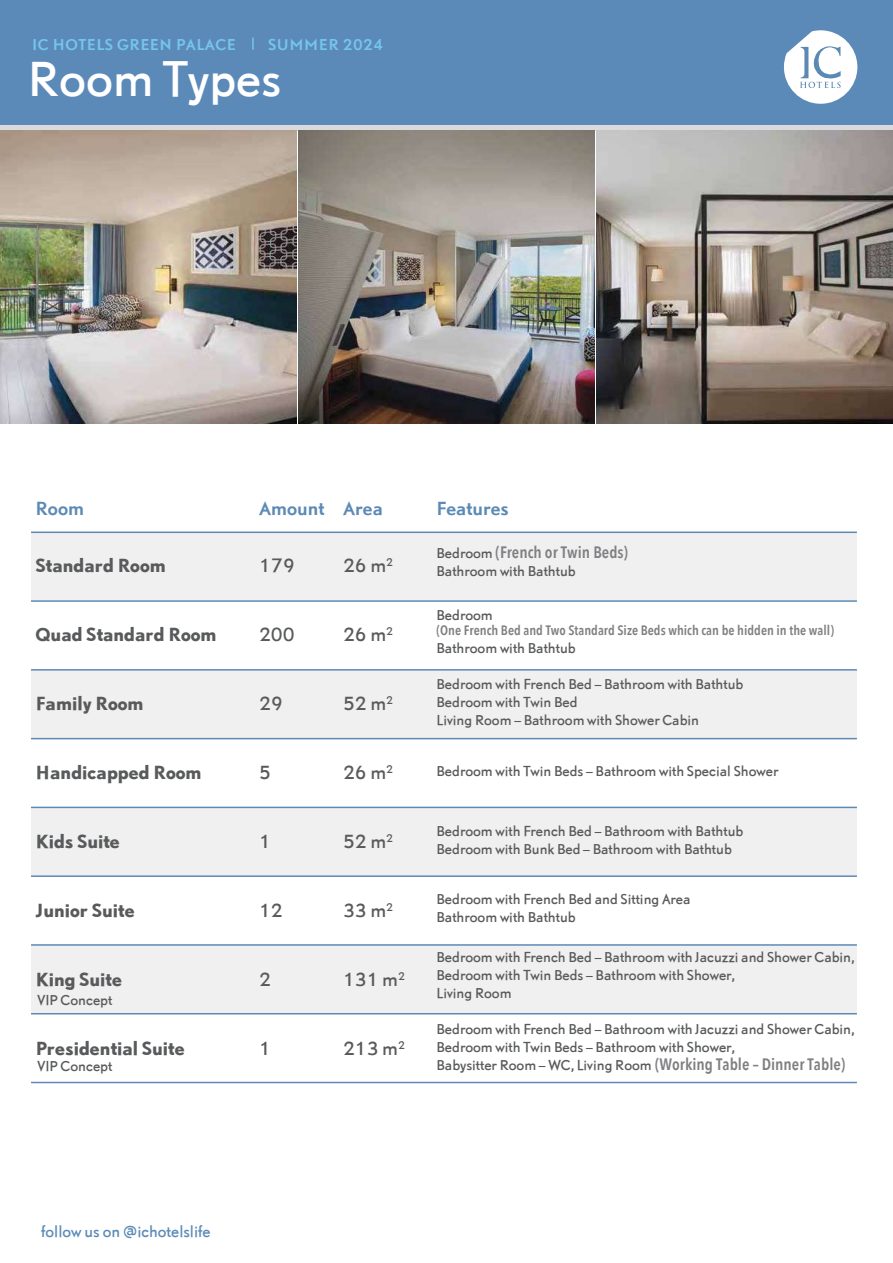
<style>
.page{position:relative;width:893px;height:1263px;background:#fff}
.page>*{position:absolute;margin:0;border:0;box-sizing:border-box;transform-origin:0 0}
.t1{font:46.5px "Nobel Listing UN Regular";color:#fff}
.t2{font:18px "Nobel Listing UN Bold";color:#585a5b}
.t3{font:18px "Nobel Listing UN Regular";color:#585a5b}
.t4{font:700 18px "Nobel Listing UN Medium";color:#5d8ab5}
.t5{font:600 16.5px "Avenir Next Condensed";color:#808083}
.t6{font:700 15px "Nobel Listing UN Medium";letter-spacing:.035em;color:#75c5ea}
.t7{font:15px "Nobel Listing UN Regular";color:#5c8ab8}
.t8{font:600 13.65px "Avenir Next Condensed";color:#808083}
.t9{font:13.5px/18px "Nobel Listing UN Regular";color:#585a5b}
.s1{font-family:"Nobel Listing UN Regular";font-weight:400;font-size:13.5px;color:#585a5b}
.s2{font-family:"Avenir Next Condensed";font-weight:600;font-size:16.5px;color:#808083}
</style>
<div class="page">
<div style="left:31px;top:533px;width:826px;height:67px;background:#f1f0f1"></div>
<div style="left:31px;top:671px;width:826px;height:67px;background:#f1f0f1"></div>
<div style="left:31px;top:808px;width:826px;height:67px;background:#f1f0f1"></div>
<div style="left:31px;top:946px;width:826px;height:67px;background:#f1f0f1"></div>
<hr style="left:31px;top:600px;width:826px;height:2px;background:#5d8ab5">
<hr style="left:31px;top:669px;width:826px;height:2px;background:#5d8ab5">
<hr style="left:31px;top:807px;width:826px;height:1px;background:#5d8ab5">
<hr style="left:31px;top:875px;width:826px;height:2px;background:#5d8ab5">
<hr style="left:31px;top:944px;width:826px;height:2px;background:#5d8ab5">
<hr style="left:31px;top:1013px;width:826px;height:1px;background:#5d8ab5">
<hr style="left:31px;top:1082px;width:826px;height:1px;background:#5d8ab5">
<hr style="left:31px;top:738px;width:826px;height:1px;background:#5d8ab5">
<hr style="left:31px;top:531px;width:826px;height:2px;background:#5d8ab5">
<div style="left:1px;top:124px;width:892px;height:6px;background:#dad9db"></div>
<div style="left:0;top:0;width:893px;height:125px;background:#5c8ab8"></div>
<svg style="left:252px;top:38px;width:2px;height:12px"></svg>
<svg style="left:784px;top:30px;width:73px;height:74px"></svg>
<img style="left:0;top:131px;width:296px;height:292px">
<img style="left:298px;top:131px;width:297px;height:292px">
<img style="left:597px;top:131px;width:296px;height:292px">
<p class="t6" style="left:32px;top:34px;width:205px">IC HOTELS GREEN PALACE</p>
<p class="t6" style="left:268px;top:34px;width:117px">SUMMER 2024</p>
<h1 class="t1" style="left:28px;top:47px;width:255px">Room Types</h1>
<h2 class="t4" style="left:36px;top:496px;width:50px">Room</h2>
<h2 class="t4" style="left:259px;top:496px;width:125px">Amount Area</h2>
<h2 class="t2" style="left:36px;top:553px;width:132px">Standard Room</h2>
<h2 class="t3" style="left:259px;top:553px;width:37px">179</h2>
<h2 class="t3" style="left:343px;top:553px;width:52px">26 m<sup>2</sup></h2>
<h2 class="t2" style="left:36px;top:622px;width:183px">Quad Standard Room</h2>
<h2 class="t3" style="left:259px;top:622px;width:37px">200</h2>
<h2 class="t3" style="left:343px;top:622px;width:52px">26 m<sup>2</sup></h2>
<h2 class="t2" style="left:36px;top:691px;width:110px">Family Room</h2>
<h2 class="t3" style="left:259px;top:691px;width:25px">29</h2>
<h2 class="t3" style="left:343px;top:691px;width:52px">52 m<sup>2</sup></h2>
<h2 class="t2" style="left:36px;top:760px;width:168px">Handicapped Room</h2>
<h2 class="t3" style="left:259px;top:760px;width:13px">5</h2>
<h2 class="t3" style="left:343px;top:760px;width:52px">26 m<sup>2</sup></h2>
<h2 class="t2" style="left:36px;top:829px;width:86px">Kids Suite</h2>
<h2 class="t3" style="left:259px;top:829px;width:13px">1</h2>
<h2 class="t3" style="left:343px;top:829px;width:52px">52 m<sup>2</sup></h2>
<h2 class="t2" style="left:36px;top:898px;width:101px">Junior Suite</h2>
<h2 class="t3" style="left:259px;top:898px;width:25px">12</h2>
<h2 class="t3" style="left:343px;top:898px;width:52px">33 m<sup>2</sup></h2>
<h2 class="t2" style="left:36px;top:967px;width:88px">King Suite</h2>
<h2 class="t3" style="left:259px;top:967px;width:13px">2</h2>
<h2 class="t3" style="left:343px;top:967px;width:64px">131 m<sup>2</sup></h2>
<p class="t9" style="left:38px;top:990px;width:76px">VIP Concept</p>
<h2 class="t2" style="left:36px;top:1036px;width:151px">Presidential Suite</h2>
<h2 class="t3" style="left:259px;top:1036px;width:13px">1</h2>
<h2 class="t3" style="left:343px;top:1036px;width:64px">213 m<sup>2</sup></h2>
<p class="t9" style="left:38px;top:1057px;width:76px">VIP Concept</p>
<h2 class="t4" style="left:436px;top:496px;width:74px">Features</h2>
<p class="t5" style="left:436px;top:538px;width:193px"><span class="s1">Bedroom</span> (French or Twin Beds)</p>
<p class="t9" style="left:436px;top:562px;width:141px">Bathroom with Bathtub</p>
<p class="t9" style="left:436px;top:605px;width:58px">Bedroom</p>
<p class="t8" style="left:436px;top:618px;width:399px">(One French Bed and Two Standard Size Beds which can be hidden in the wall)</p>
<p class="t9" style="left:436px;top:638px;width:141px">Bathroom with Bathtub</p>
<p class="t9" style="left:436px;top:674px;width:308px">Bedroom with French Bed – Bathroom with Bathtub<br>Bedroom with Twin Bed<br>Living Room – Bathroom with Shower Cabin</p>
<p class="t9" style="left:436px;top:761px;width:343px">Bedroom with Twin Beds – Bathroom with Special Shower</p>
<p class="t9" style="left:436px;top:821px;width:308px">Bedroom with French Bed – Bathroom with Bathtub<br>Bedroom with Bunk Bed – Bathroom with Bathtub</p>
<p class="t9" style="left:436px;top:889px;width:256px">Bedroom with French Bed and Sitting Area<br>Bathroom with Bathtub</p>
<p class="t9" style="left:436px;top:947px;width:419px">Bedroom with French Bed – Bathroom with Jacuzzi and Shower Cabin,<br>Bedroom with Twin Beds – Bathroom with Shower,<br>Living Room</p>
<p class="t9" style="left:436px;top:1019px;width:419px">Bedroom with French Bed – Bathroom with Jacuzzi and Shower Cabin,<br>Bedroom with Twin Beds – Bathroom with Shower,<br>Babysitter Room – WC, Living Room <span class="s2">(Working Table – Dinner Table)</span></p>
<p class="t7" style="left:41px;top:1221px;width:171px">follow us on @ichotelslife</p>
</div>
